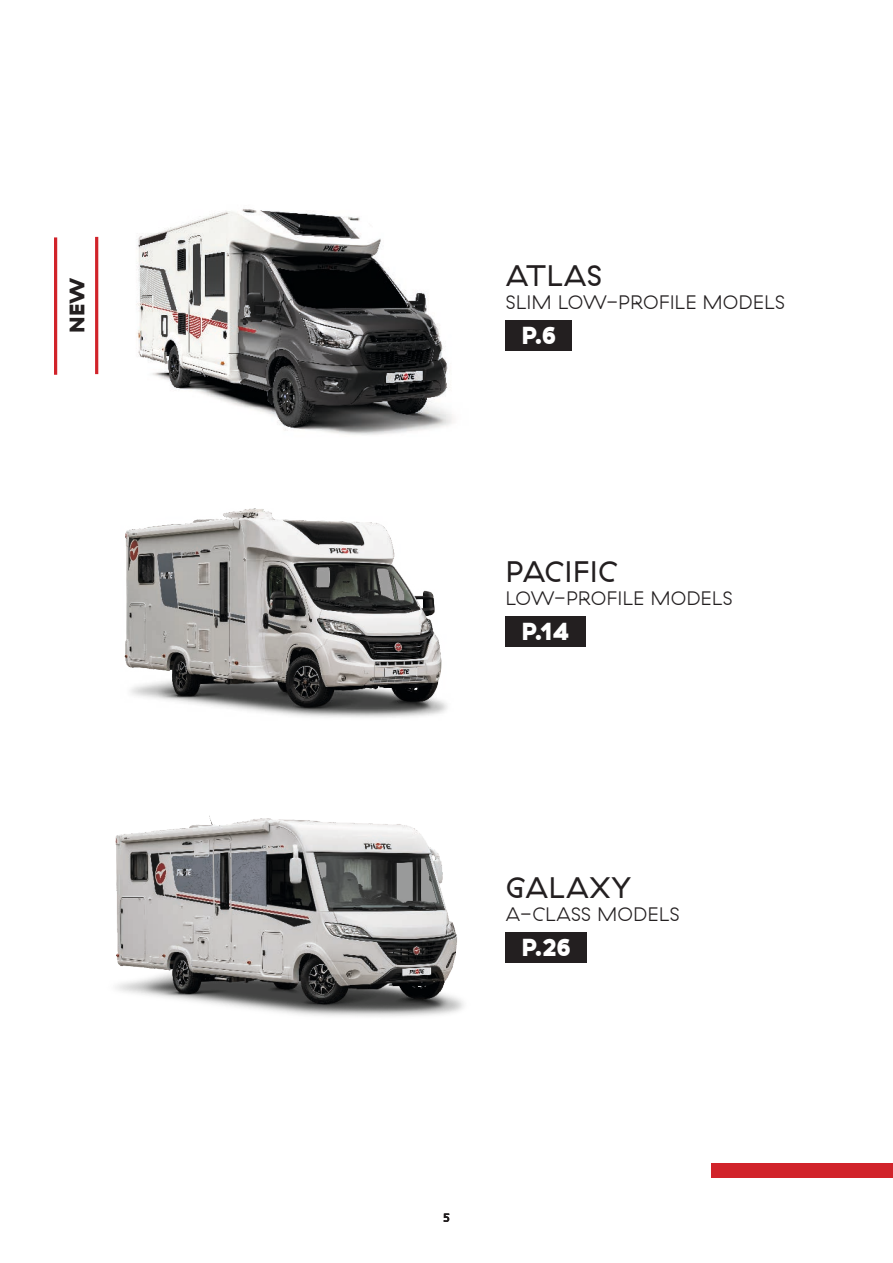
<style>
.page{position:relative;width:893px;height:1263px;background:#fff}
.page>*{position:absolute;margin:0;border:0;box-sizing:border-box;transform-origin:0 0}
.t1{font:29.7px "GT Haptik";letter-spacing:.03em;color:#231f20}
.t2{font:900 24.6px "GT Haptik";color:#fff}
.t3{font:900 21px "GT Haptik";color:#231f20}
.t4{font:300 19.5px "GT Haptik";letter-spacing:.02em;color:#231f20}
.t5{font:500 12px "GT Haptik";color:#231f20}
</style>
<div class="page">
<div style="left:506px;top:320px;width:66px;height:31px;background:#231f20"></div>
<div style="left:506px;top:616px;width:80px;height:31px;background:#231f20"></div>
<div style="left:506px;top:932px;width:81px;height:30px;background:#231f20"></div>
<img style="left:115px;top:815px;width:349px;height:202px">
<img style="left:124px;top:508px;width:324px;height:210px">
<hr style="left:54px;top:237px;width:3px;height:138px;background:#d1232a">
<hr style="left:95px;top:237px;width:3px;height:137px;background:#d1232a">
<img style="left:136px;top:209px;width:318px;height:226px">
<div style="left:712px;top:1164px;width:181px;height:14px;background:#d1232a"></div>
<p class="t3" style="left:64px;top:333px;width:57px;rotate:-90deg">NEW</p>
<h1 class="t1" style="left:506px;top:258px;width:98px">ATLAS</h1>
<p class="t4" style="left:506px;top:291px;width:281px">SLIM LOW-PROFILE MODELS</p>
<p class="t2" style="left:522px;top:320px;width:36px">P.6</p>
<h1 class="t1" style="left:506px;top:554px;width:113px">PACIFIC</h1>
<p class="t4" style="left:506px;top:587px;width:228px">LOW-PROFILE MODELS</p>
<p class="t2" style="left:522px;top:616px;width:49px">P.14</p>
<h1 class="t1" style="left:506px;top:870px;width:127px">GALAXY</h1>
<p class="t4" style="left:506px;top:903px;width:175px">A-CLASS MODELS</p>
<p class="t2" style="left:522px;top:932px;width:51px">P.26</p>
<p class="t5" style="left:443px;top:1210px;width:8px">5</p>
</div>
